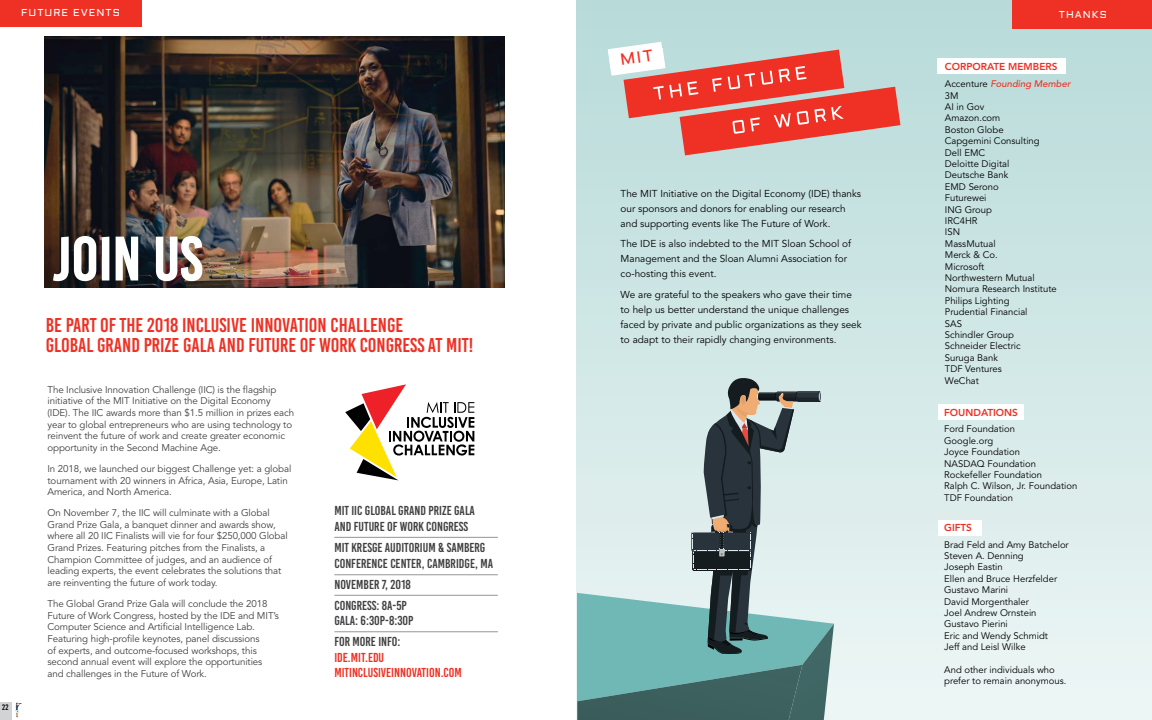
<style>
.page{position:relative;width:1152px;height:720px;background:#fff}
.page>*{position:absolute;margin:0;border:0;box-sizing:border-box;transform-origin:0 0}
.t1{font:700 62.7px "Base One";color:#fff}
.t2{font:20px/20px "Base One";color:#ee3124}
.t3{font:13px/15.6px "Base One";color:#414042}
.t4{font:13px/15.6px "Base One";color:#ee3124}
.t5{font:10px/15px "Avenir LT Std";color:#000}
.t6{font:800 10px "Avenir LT Std";color:#ee3124}
.t7{font:10px "Aldrich";letter-spacing:.1em;color:#fff}
.t8{font:9.8px/11.7px "Avenir LT Std";letter-spacing:-.01em;color:#414042}
.t9{font:9.5px/11.4px "Avenir LT Std";color:#000}
.t10{font:8px "Base One";color:#000}
.s1{font-weight:500;font-style:italic;color:#ee3124}
</style>
<div class="page">
<img style="left:45px;top:37px;width:460px;height:251px">
<div style="left:576px;top:0;width:576px;height:720px;background:linear-gradient(to bottom,#b7dad8,#edf6f5)"></div>
<div style="left:937px;top:59px;width:129px;height:15px;background:#fff"></div>
<div style="left:0;top:702px;width:11px;height:18px;background:#d1d3d4"></div>
<div style="left:0;top:0;width:141px;height:27px;background:#ee3124"></div>
<div style="left:938px;top:520px;width:44px;height:16px;background:#fff"></div>
<div style="left:938px;top:405px;width:86px;height:15px;background:#fff"></div>
<div style="left:1012px;top:0;width:140px;height:28px;background:#ee3124"></div>
<svg style="left:577px;top:375px;width:257px;height:345px;background:#9bb6b5"></svg>
<svg style="left:345px;top:384px;width:129px;height:96px"></svg>
<hr style="left:334px;top:537px;width:164px;height:1px;background:#939598">
<hr style="left:334px;top:575px;width:164px;height:1px;background:#939598">
<hr style="left:334px;top:595px;width:164px;height:1px;background:#939598">
<hr style="left:334px;top:632px;width:164px;height:1px;background:#939598">
<svg style="left:16px;top:703px;width:6px;height:14px"></svg>
<svg style="left:608px;top:42px;width:292px;height:113px;background:#d98c85"></svg>
<p class="t7" style="left:21px;top:6px;width:100px">FUTURE EVENTS</p>
<p class="t10" style="left:2px;top:703px;width:8px">22</p>
<h1 class="t1" style="left:53px;top:225px;width:151px">JOIN US</h1>
<h2 class="t2" style="left:46px;top:315px;width:429px">BE PART OF THE 2018 INCLUSIVE INNOVATION CHALLENGE<br>GLOBAL GRAND PRIZE GALA AND FUTURE OF WORK CONGRESS AT MIT!</h2>
<p class="t8" style="left:48px;top:384px;width:248px">The Inclusive Innovation Challenge (IIC) is the flagship initiative of the MIT Initiative on the Digital Economy (IDE). The IIC awards more than $1.5 million in prizes each year to global entrepreneurs who are using technology to reinvent the future of work and create greater economic opportunity in the Second Machine Age.</p>
<p class="t8" style="left:48px;top:463px;width:245px">In 2018, we launched our biggest Challenge yet: a global tournament with 20 winners in Africa, Asia, Europe, Latin<br>America, and North America.</p>
<p class="t8" style="left:48px;top:507px;width:242px">On November 7, the IIC will culminate with a Global Grand Prize Gala, a banquet dinner and awards show, where all 20 IIC Finalists will vie for four $250,000 Global Grand Prizes. Featuring pitches from the Finalists, a Champion Committee of judges, and an audience of leading experts, the event celebrates the solutions that are reinventing the future of work today.</p>
<p class="t8" style="left:48px;top:598px;width:233px">The Global Grand Prize Gala will conclude the 2018<br>Future of Work Congress, hosted by the IDE and MIT’s Computer Science and Artificial Intelligence Lab.<br>Featuring high-profile keynotes, panel discussions<br>of experts, and outcome-focused workshops, this second annual event will explore the opportunities and challenges in the Future of Work.</p>
<h3 class="t3" style="left:334px;top:503px;width:142px">MIT IIC GLOBAL GRAND PRIZE GALA<br>AND FUTURE OF WORK CONGRESS</h3>
<h3 class="t3" style="left:334px;top:540px;width:160px">MIT KRESGE AUDITORIUM &amp; SAMBERG<br>CONFERENCE CENTER, CAMBRIDGE, MA</h3>
<h3 class="t3" style="left:334px;top:574px;width:78px;line-height:21px">NOVEMBER 7, 2018<br>CONGRESS: 8a-5p</h3>
<h3 class="t3" style="left:334px;top:610px;width:81px;line-height:21px">GALA: 6:30p-8:30p<br>FOR MORE INFO:</h3>
<h3 class="t4" style="left:334px;top:650px;width:129px">IDE.MIT.EDU<br>MITINCLUSIVEINNOVATION.COM</h3>
<p class="t5" style="left:621px;top:186px;width:242px">The MIT Initiative on the Digital Economy (IDE) thanks our sponsors and donors for enabling our research and supporting events like The Future of Work.</p>
<p class="t5" style="left:621px;top:237px;width:232px">The IDE is also indebted to the MIT Sloan School of<br>Management and the Sloan Alumni Association for co-hosting this event.</p>
<p class="t5" style="left:621px;top:287px;width:242px">We are grateful to the speakers who gave their time to help us better understand the unique challenges faced by private and public organizations as they seek to adapt to their rapidly changing environments.</p>
<p class="t7" style="left:1059px;top:7px;width:50px">THANKS</p>
<p class="t6" style="left:945px;top:61px;width:114px">CORPORATE MEMBERS</p>
<p class="t9" style="left:945px;top:79px;width:127px">Accenture <span class="s1">Founding Member<br></span>3M<br>AI in Gov<br>Amazon.com<br>Boston Globe<br>Capgemini Consulting<br>Dell EMC<br>Deloitte Digital<br>Deutsche Bank<br>EMD Serono<br>Futurewei<br>ING Group<br>IRC4HR<br>ISN<br>MassMutual<br>Merck &amp; Co.<br>Microsoft<br>Northwestern Mutual<br>Nomura Research Institute<br>Philips Lighting<br>Prudential Financial<br>SAS<br>Schindler Group<br>Schneider Electric<br>Suruga Bank<br>TDF Ventures<br>WeChat</p>
<p class="t6" style="left:944px;top:406px;width:75px">FOUNDATIONS</p>
<p class="t9" style="left:944px;top:424px;width:135px">Ford Foundation<br>Google.org<br>Joyce Foundation<br>NASDAQ Foundation<br>Rockefeller Foundation<br>Ralph C. Wilson, Jr. Foundation<br>TDF Foundation</p>
<p class="t6" style="left:944px;top:521px;width:29px">GIFTS</p>
<p class="t9" style="left:944px;top:539px;width:126px">Brad Feld and Amy Batchelor<br>Steven A. Denning<br>Joseph Eastin<br>Ellen and Bruce Herzfelder<br>Gustavo Marini<br>David Morgenthaler<br>Joel Andrew Ornstein<br>Gustavo Pierini<br>Eric and Wendy Schmidt<br>Jeff and Leisl Wilke</p>
<p class="t9" style="left:944px;top:664px;width:124px">And other individuals who prefer to remain anonymous.</p>
</div>
